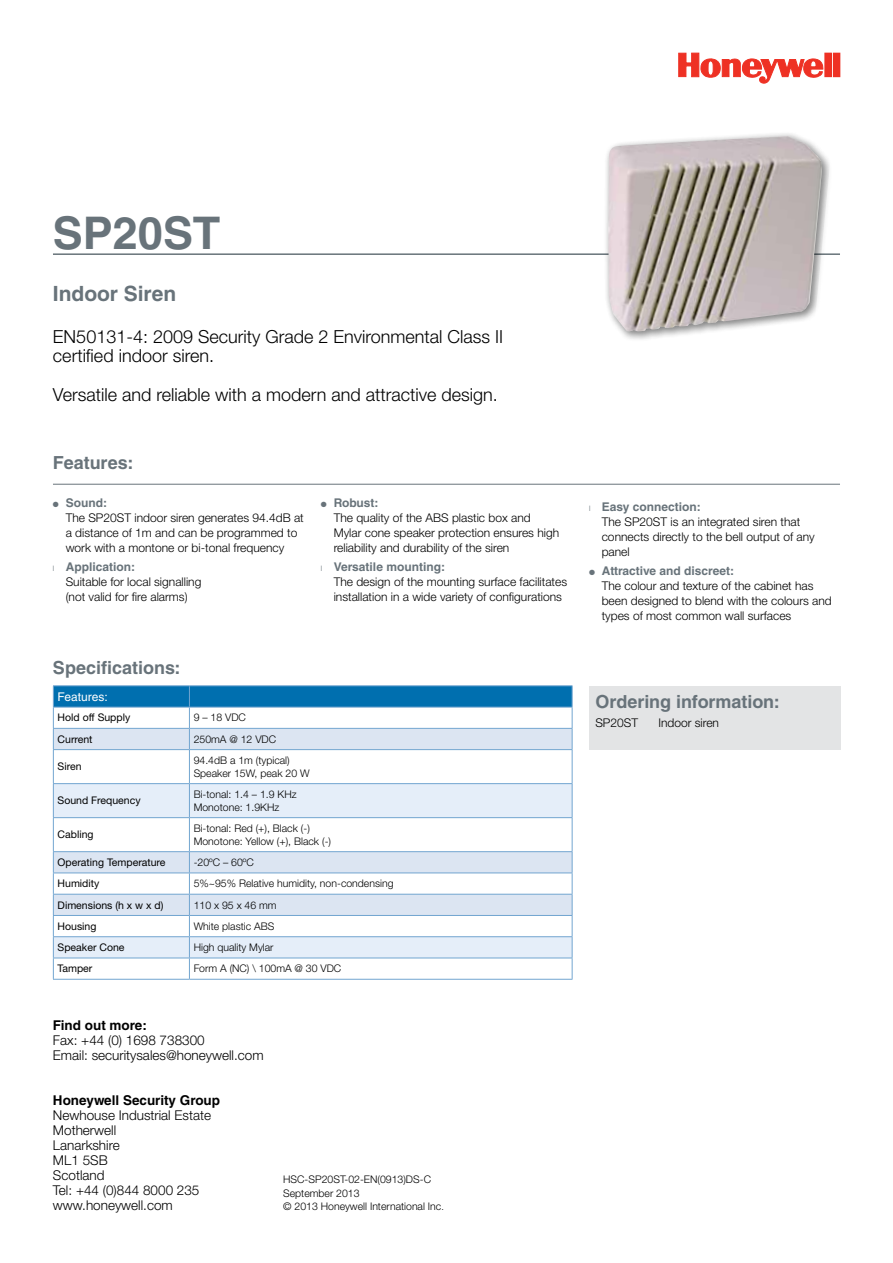
<style>
.page{position:relative;width:893px;height:1263px;background:#fff}
.page>*{position:absolute;margin:0;border:0;box-sizing:border-box;transform-origin:0 0}
.t1{font:700 45px "Helvetica LT Std";color:#68737a}
.t2{font:700 21px "Helvetica LT Std";color:#68737a}
.t3{font:300 18px/19.5px "Helvetica Neue";color:#000}
.t4{font:700 18px "Helvetica LT Std";letter-spacing:-.005em;color:#68737a}
.t5{font:300 13.5px/15px "Helvetica Neue";color:#000}
.t6{font:700 13.5px "Helvetica LT Std";color:#000}
.t7{font:300 12px/15px "Helvetica Neue";color:#000}
.t8{font:700 12px "Helvetica LT Std";color:#68737a}
.t9{font:12px "Helvetica LT Std";color:#fff}
.t10{font:300 10.5px/13.5px "Helvetica Neue";color:#000}
.t11{font:10.5px "Helvetica Neue";color:#000}
.s1{font-family:"Helvetica Neue";font-weight:300;font-size:7.5px}
.s2{font-size:9px}
</style>
<div class="page">
<svg style="left:678px;top:53px;width:145px;height:30px"></svg>
<div style="left:825px;top:53px;width:6px;height:24px;background:#ee3124"></div>
<div style="left:833px;top:53px;width:7px;height:24px;background:#ee3124"></div>
<hr style="left:53px;top:484px;width:787px;height:1px;background:#68737a">
<hr style="left:53px;top:253px;width:787px;height:2px;background:#68737a">
<div style="left:603px;top:131px;width:230px;height:211px;background:#000;opacity:.3"></div>
<img style="left:608px;top:136px;width:215px;height:197px">
<svg style="left:54px;top:750px;width:518px;height:229px"></svg>
<svg style="left:54px;top:784px;width:518px;height:173px"></svg>
<hr style="left:53px;top:685px;width:136px;height:1px;background:#72a5d0">
<hr style="left:53px;top:749px;width:136px;height:1px;background:#72a5d0">
<hr style="left:53px;top:750px;width:1px;height:33px;background:#72a5d0">
<hr style="left:53px;top:783px;width:136px;height:1px;background:#72a5d0">
<hr style="left:53px;top:784px;width:1px;height:33px;background:#72a5d0">
<hr style="left:53px;top:817px;width:136px;height:1px;background:#72a5d0">
<hr style="left:53px;top:818px;width:1px;height:33px;background:#72a5d0">
<hr style="left:53px;top:851px;width:136px;height:1px;background:#72a5d0">
<hr style="left:53px;top:872px;width:136px;height:1px;background:#72a5d0">
<hr style="left:53px;top:894px;width:136px;height:1px;background:#72a5d0">
<hr style="left:53px;top:915px;width:136px;height:1px;background:#72a5d0">
<hr style="left:53px;top:936px;width:136px;height:1px;background:#72a5d0">
<hr style="left:53px;top:957px;width:136px;height:1px;background:#72a5d0">
<svg style="left:53px;top:852px;width:1px;height:127px"></svg>
<hr style="left:53px;top:979px;width:136px;height:1px;background:#72a5d0">
<hr style="left:189px;top:749px;width:383px;height:1px;background:#72a5d0">
<hr style="left:189px;top:783px;width:383px;height:1px;background:#72a5d0">
<hr style="left:189px;top:817px;width:383px;height:1px;background:#72a5d0">
<hr style="left:189px;top:872px;width:383px;height:1px;background:#72a5d0">
<hr style="left:189px;top:894px;width:383px;height:1px;background:#72a5d0">
<hr style="left:189px;top:915px;width:383px;height:1px;background:#72a5d0">
<hr style="left:189px;top:936px;width:383px;height:1px;background:#72a5d0">
<hr style="left:189px;top:957px;width:383px;height:1px;background:#72a5d0">
<hr style="left:189px;top:979px;width:383px;height:1px;background:#72a5d0">
<hr style="left:189px;top:750px;width:1px;height:33px;background:#72a5d0">
<hr style="left:572px;top:750px;width:1px;height:33px;background:#72a5d0">
<hr style="left:189px;top:784px;width:1px;height:33px;background:#72a5d0">
<hr style="left:572px;top:784px;width:1px;height:33px;background:#72a5d0">
<hr style="left:189px;top:818px;width:1px;height:33px;background:#72a5d0">
<hr style="left:572px;top:818px;width:1px;height:33px;background:#72a5d0">
<hr style="left:189px;top:851px;width:383px;height:1px;background:#72a5d0">
<svg style="left:189px;top:852px;width:1px;height:127px"></svg>
<svg style="left:572px;top:852px;width:1px;height:127px"></svg>
<hr style="left:189px;top:685px;width:383px;height:1px;background:#72a5d0">
<svg style="left:53px;top:686px;width:520px;height:63px"></svg>
<hr style="left:189px;top:707px;width:383px;height:1px;background:#72a5d0">
<div style="left:589px;top:686px;width:251px;height:64px;background:#e3e4e5"></div>
<h1 class="t1" style="left:53px;top:206px;width:169px">SP20ST</h1>
<h2 class="t2" style="left:53px;top:281px;width:125px">Indoor Siren</h2>
<h3 class="t3" style="left:53px;top:326px;width:452px">EN50131-4: 2009 Security Grade 2 Environmental Class II certified indoor siren.</h3>
<h3 class="t3" style="left:53px;top:385px;width:446px">Versatile and reliable with a modern and attractive design.</h3>
<h3 class="t4" style="left:53px;top:452px;width:82px">Features:</h3>
<p class="t8" style="left:53px;top:496px;width:56px">● Sound:</p>
<p class="t7" style="left:66px;top:510px;width:240px">The SP20ST indoor siren generates 94.4dB at a distance of 1m and can be programmed to work with a montone or bi-tonal frequency</p>
<p class="t8" style="left:53px;top:560px;width:84px"><span class="s1">l</span> Application:</p>
<p class="t7" style="left:66px;top:574px;width:137px">Suitable for local signalling (not valid for fire alarms)</p>
<p class="t8" style="left:321px;top:496px;width:59px">● Robust:</p>
<p class="t7" style="left:334px;top:510px;width:227px">The quality of the ABS plastic box and<br>Mylar cone speaker protection ensures high reliability and durability of the siren</p>
<p class="t8" style="left:321px;top:560px;width:125px"><span class="s1">l</span> Versatile mounting:</p>
<p class="t7" style="left:334px;top:574px;width:235px">The design of the mounting surface facilitates installation in a wide variety of configurations</p>
<h3 class="t4" style="left:53px;top:656px;width:129px">Specifications:</h3>
<p class="t9" style="left:58px;top:690px;width:52px">Features:</p>
<p class="t11" style="left:58px;top:711px;width:74px">Hold off Supply</p>
<p class="t10" style="left:194px;top:711px;width:54px">9 – 18 VDC</p>
<p class="t11" style="left:58px;top:733px;width:37px">Current</p>
<p class="t10" style="left:194px;top:732px;width:84px">250mA @ 12 VDC</p>
<p class="t11" style="left:58px;top:760px;width:25px">Siren</p>
<p class="t10" style="left:194px;top:753px;width:117px">94.4dB a 1m (typical)<br>Speaker 15W, peak 20 W</p>
<p class="t11" style="left:58px;top:794px;width:85px">Sound Frequency</p>
<p class="t10" style="left:194px;top:787px;width:104px">Bi-tonal: 1.4 – 1.9 KHz<br>Monotone: 1.9KHz</p>
<p class="t11" style="left:58px;top:828px;width:37px">Cabling</p>
<p class="t10" style="left:194px;top:821px;width:139px">Bi-tonal: Red (+), Black (-)<br>Monotone: Yellow (+), Black (-)</p>
<p class="t11" style="left:58px;top:856px;width:109px">Operating Temperature</p>
<p class="t10" style="left:194px;top:855px;width:62px">-20ºC – 60ºC</p>
<p class="t11" style="left:58px;top:877px;width:43px">Humidity</p>
<p class="t10" style="left:194px;top:877px;width:201px">5%~95% Relative humidity, non-condensing</p>
<p class="t11" style="left:58px;top:898px;width:107px">Dimensions (h x w x d)</p>
<p class="t10" style="left:194px;top:898px;width:85px">110 x 95 x 46 mm</p>
<p class="t11" style="left:58px;top:920px;width:40px">Housing</p>
<p class="t10" style="left:194px;top:919px;width:82px">White plastic ABS</p>
<p class="t11" style="left:58px;top:941px;width:68px">Speaker Cone</p>
<p class="t10" style="left:194px;top:940px;width:81px">High quality Mylar</p>
<p class="t11" style="left:58px;top:962px;width:36px">Tamper</p>
<p class="t10" style="left:194px;top:962px;width:149px">Form A (NC) \ 100mA @ 30 VDC</p>
<p class="t6" style="left:53px;top:1017px;width:95px">Find out more:</p>
<p class="t5" style="left:53px;top:1032px;width:212px">Fax: +44 (0) 1698 738300<br>Email: securitysales@honeywell.com</p>
<p class="t6" style="left:53px;top:1092px;width:169px">Honeywell Security Group</p>
<p class="t5" style="left:53px;top:1107px;width:160px">Newhouse Industrial Estate<br>Motherwell<br>Lanarkshire<br>ML1 5SB<br>Scotland<br>Tel: +44 (0)844 8000 235 www.honeywell.com</p>
<p class="t10" style="left:283px;top:1172px;width:162px">HSC-SP20ST-02-EN(0913)DS-C<br>September 2013<br>© 2013 Honeywell International Inc<span class="s2">.</span></p>
<p class="t8" style="left:589px;top:499px;width:113px"><span class="s1">l</span> Easy connection:</p>
<p class="t7" style="left:602px;top:513px;width:214px">The SP20ST is an integrated siren that connects directly to the bell output of any panel</p>
<p class="t8" style="left:589px;top:563px;width:147px">● Attractive and discreet:</p>
<p class="t7" style="left:602px;top:578px;width:232px">The colour and texture of the cabinet has been designed to blend with the colours and types of most common wall surfaces</p>
<h3 class="t4" style="left:595px;top:691px;width:186px">Ordering information:</h3>
<p class="t7" style="left:595px;top:715px;width:44px">SP20ST</p>
<p class="t7" style="left:658px;top:715px;width:62px">Indoor siren</p>
</div>
